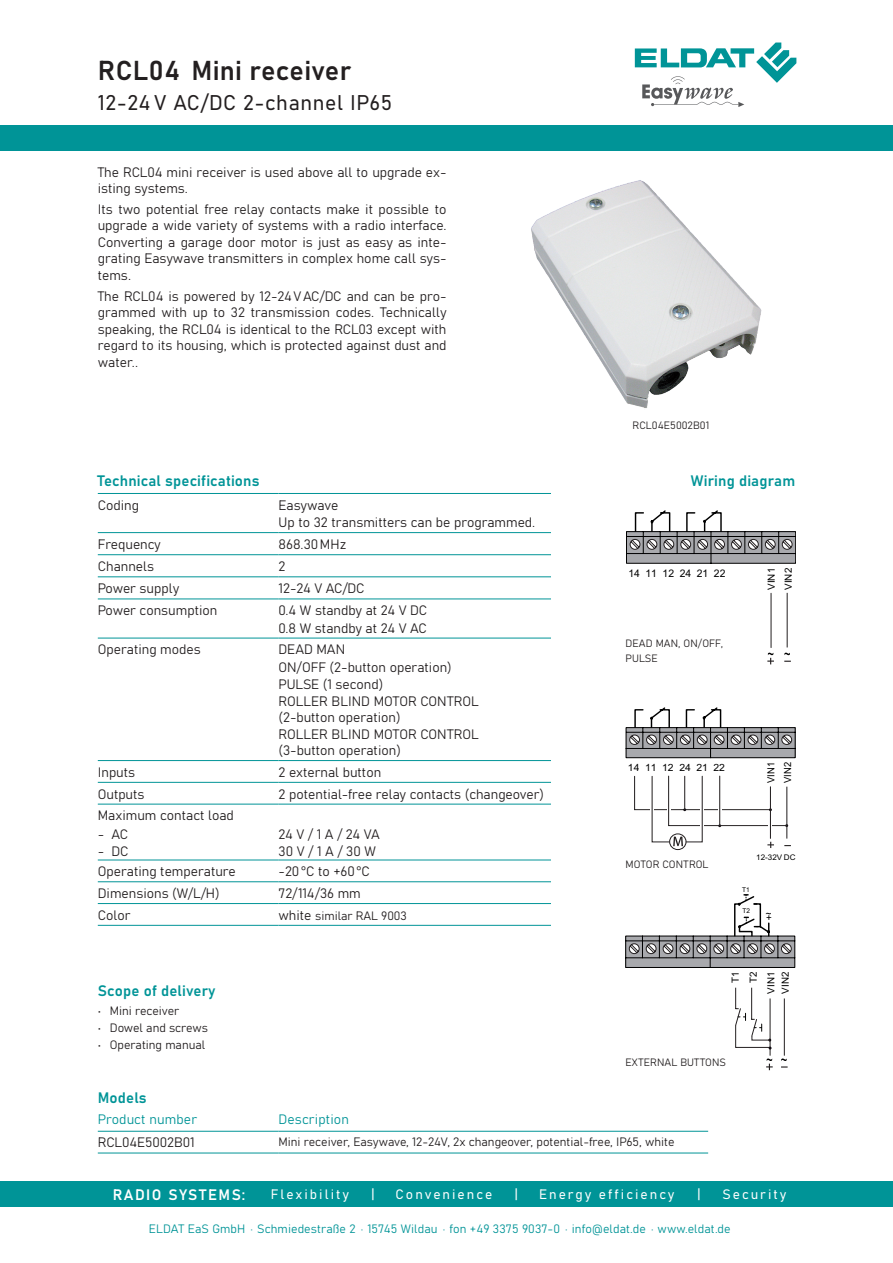
<style>
.page{position:relative;width:893px;height:1263px;background:#fff}
.page>*{position:absolute;margin:0;border:0;box-sizing:border-box;transform-origin:0 0}
.Inhalt_Empfänger{font:27px "Bahnschrift";letter-spacing:.01em;color:#231f20}
.Inhalt_Empfänger-2{font:21px "Bahnschrift";letter-spacing:.03em;color:#231f20}
.t1{font:15px "Bahnschrift";letter-spacing:.01em;color:#009497}
.t2{font:15px "Bahnschrift";letter-spacing:.1em;color:#fff}
.Fließtext{font:13.5px/16.5px "Bahnschrift";color:#231f20}
.t3{font:13.5px "Bahnschrift";letter-spacing:.15em;color:#fff}
.t4{font:13.5px "Bahnschrift";letter-spacing:.01em;color:#009497}
.Fließtext-2{font:12px "Bahnschrift";color:#231f20}
.t5{font:12px "Bahnschrift";letter-spacing:.01em;color:#009497}
.bildunter{font:10.5px/15px "Bahnschrift";letter-spacing:.01em;color:#231f20}
.t6{font:10.5px "Arial";color:#000}
.t7{font:9.9px/16.8px "Arial";color:#000}
.t8{font:9.9px "Arial";color:#000;scale:1.04 1}
.t9{font:9.9px/16.8px "Arial";color:#000;scale:.95 1}
.t10{font:9.75px "Arial";color:#000}
.t11{font:7.8px "Arial";color:#000;scale:1.04 1}
.t12{font:6.6px "Arial";color:#000}
.s1{font-size:13.5px}
</style>
<div class="page">
<div style="left:0;top:1181px;width:893px;height:26px;background:#009497"></div>
<div style="left:0;top:125px;width:893px;height:26px;background:#009497"></div>
<svg style="left:635px;top:43px;width:161px;height:64px"></svg>
<hr style="left:98px;top:493px;width:181px;height:1px;background:#009497">
<hr style="left:279px;top:493px;width:272px;height:1px;background:#009497">
<hr style="left:98px;top:532px;width:181px;height:1px;background:#009497">
<hr style="left:279px;top:532px;width:272px;height:1px;background:#009497">
<hr style="left:98px;top:554px;width:181px;height:1px;background:#009497">
<hr style="left:279px;top:554px;width:272px;height:1px;background:#009497">
<hr style="left:98px;top:577px;width:181px;height:1px;background:#009497">
<hr style="left:279px;top:577px;width:272px;height:1px;background:#009497">
<hr style="left:98px;top:599px;width:181px;height:1px;background:#009497">
<hr style="left:279px;top:599px;width:272px;height:1px;background:#009497">
<hr style="left:98px;top:638px;width:181px;height:1px;background:#009497">
<hr style="left:279px;top:638px;width:272px;height:1px;background:#009497">
<hr style="left:98px;top:760px;width:181px;height:1px;background:#009497">
<hr style="left:279px;top:760px;width:272px;height:1px;background:#009497">
<hr style="left:98px;top:782px;width:181px;height:1px;background:#009497">
<hr style="left:279px;top:782px;width:272px;height:1px;background:#009497">
<hr style="left:98px;top:804px;width:181px;height:1px;background:#009497">
<hr style="left:279px;top:804px;width:272px;height:1px;background:#009497">
<hr style="left:98px;top:860px;width:181px;height:1px;background:#009497">
<hr style="left:279px;top:860px;width:272px;height:1px;background:#009497">
<hr style="left:98px;top:881px;width:181px;height:1px;background:#009497">
<hr style="left:279px;top:881px;width:272px;height:1px;background:#009497">
<hr style="left:98px;top:903px;width:181px;height:1px;background:#009497">
<hr style="left:279px;top:903px;width:272px;height:1px;background:#009497">
<hr style="left:98px;top:925px;width:181px;height:1px;background:#009497">
<hr style="left:279px;top:925px;width:272px;height:1px;background:#009497">
<hr style="left:279px;top:1153px;width:429px;height:1px;background:#009497">
<hr style="left:98px;top:1153px;width:181px;height:1px;background:#009497">
<hr style="left:98px;top:1131px;width:181px;height:1px;background:#009497">
<hr style="left:279px;top:1131px;width:429px;height:1px;background:#009497">
<img style="left:531px;top:180px;width:231px;height:228px">
<svg style="left:626px;top:510px;width:169px;height:54px"></svg>
<svg style="left:767px;top:653px;width:7px;height:11px"></svg>
<svg style="left:784px;top:653px;width:6px;height:2px"></svg>
<hr style="left:787px;top:593px;width:1px;height:54px;background:#231f20">
<hr style="left:771px;top:593px;width:1px;height:55px;background:#231f20">
<div style="left:669px;top:833px;width:17px;height:17px;border:1px solid #231f20;border-radius:50%"></div>
<svg style="left:634px;top:775px;width:157px;height:73px"></svg>
<svg style="left:626px;top:707px;width:170px;height:52px"></svg>
<hr style="left:770px;top:998px;width:1px;height:58px;background:#231f20">
<svg style="left:625px;top:894px;width:170px;height:74px"></svg>
<svg style="left:735px;top:988px;width:36px;height:61px"></svg>
<hr style="left:784px;top:998px;width:1px;height:58px;background:#231f20">
<svg style="left:766px;top:1058px;width:7px;height:12px"></svg>
<svg style="left:781px;top:1058px;width:7px;height:9px"></svg>
<p class="Inhalt_Empfänger" style="left:98px;top:50px;width:255px">RCL04 Mini receiver</p>
<p class="Inhalt_Empfänger-2" style="left:98px;top:87px;width:296px">12-24 V AC/DC 2-channel IP65</p>
<p class="Fließtext" style="left:98px;top:163px;width:350px">The RCL04 mini receiver is used above all to upgrade ex&shy;isting systems.</p>
<p class="Fließtext" style="left:98px;top:200px;width:350px;text-align:justify">Its two potential free relay contacts make it possible to upgrade a wide variety of systems with a radio interface.<br>Converting a garage door motor is just as easy as inte&shy;grating Easywave transmitters in complex home call sys&shy;tems.</p>
<p class="Fließtext" style="left:98px;top:287px;width:350px;text-align:justify">The RCL04 is powered by 12-24VAC/DC and can be pro&shy;grammed with up to 32 transmission codes. Technically speaking, the RCL04 is identical to the RCL03 except with regard to its housing, which is protected against dust and water..</p>
<p class="bildunter" style="left:633px;top:417px;width:78px">RCL04E5002B01</p>
<p class="t1" style="left:97px;top:469px;width:164px">Technical specifications</p>
<p class="t1" style="left:691px;top:469px;width:106px">Wiring diagram</p>
<p class="Fließtext" style="left:98px;top:496px;width:43px">Coding</p>
<p class="Fließtext" style="left:279px;top:496px;width:61px">Easywave</p>
<p class="Fließtext" style="left:279px;top:513px;width:258px">Up to 32 transmitters can be programmed.</p>
<p class="Fließtext" style="left:98px;top:535px;width:64px">Frequency</p>
<p class="Fließtext" style="left:279px;top:535px;width:69px">868.30MHz</p>
<p class="Fließtext" style="left:98px;top:557px;width:58px">Channels</p>
<p class="Fließtext" style="left:279px;top:557px;width:8px">2</p>
<p class="Fließtext" style="left:98px;top:579px;width:83px">Power supply</p>
<p class="Fließtext" style="left:279px;top:579px;width:88px">12-24 V AC/DC</p>
<p class="Fließtext" style="left:98px;top:601px;width:121px">Power consumption</p>
<p class="Fließtext" style="left:279px;top:601px;width:150px">0.4 W standby at 24 V DC</p>
<p class="Fließtext" style="left:279px;top:619px;width:150px">0.8 W standby at 24 V AC</p>
<p class="Fließtext" style="left:98px;top:640px;width:104px">Operating modes</p>
<p class="Fließtext" style="left:279px;top:640px;width:68px">DEAD MAN</p>
<p class="Fließtext" style="left:279px;top:658px;width:175px">ON/OFF (2-button operation)</p>
<p class="Fließtext" style="left:279px;top:675px;width:202px">PULSE (1 second)<br>ROLLER BLIND MOTOR CONTROL (2-button operation)<br>ROLLER BLIND MOTOR CONTROL (3-button operation)</p>
<p class="Fließtext" style="left:98px;top:763px;width:39px">Inputs</p>
<p class="Fließtext" style="left:279px;top:763px;width:104px">2 external button</p>
<p class="Fließtext" style="left:98px;top:785px;width:48px">Outputs</p>
<p class="Fließtext" style="left:279px;top:785px;width:267px">2 potential-free relay contacts (changeover)</p>
<p class="Fließtext" style="left:98px;top:806px;width:138px">Maximum contact load</p>
<p class="Fließtext" style="left:98px;top:825px;width:32px">- AC</p>
<p class="Fließtext" style="left:279px;top:825px;width:103px">24 V / 1 A / 24 VA</p>
<p class="Fließtext" style="left:98px;top:842px;width:32px">- DC</p>
<p class="Fließtext" style="left:279px;top:842px;width:99px">30 V / 1 A / 30 W</p>
<p class="Fließtext" style="left:98px;top:862px;width:139px">Operating temperature</p>
<p class="Fließtext" style="left:279px;top:862px;width:93px">-20°C to +60°C</p>
<p class="Fließtext" style="left:98px;top:884px;width:123px">Dimensions (W/L/H)</p>
<p class="Fließtext" style="left:279px;top:884px;width:84px">72/114/36 mm</p>
<p class="Fließtext" style="left:98px;top:906px;width:34px">Color</p>
<p class="Fließtext-2" style="left:279px;top:906px;width:130px"><span class="s1">white</span> similar RAL 9003</p>
<p class="t1" style="left:98px;top:979px;width:119px">Scope of delivery</p>
<p class="Fließtext-2" style="left:98px;top:1001px;width:83px">• Mini receiver</p>
<p class="Fließtext-2" style="left:98px;top:1018px;width:112px">• Dowel and screws</p>
<p class="Fließtext-2" style="left:98px;top:1035px;width:109px">• Operating manual</p>
<p class="t6" style="left:680px;top:566px;width:13px">24</p>
<p class="t7" style="left:763px;top:590px;width:23px;rotate:-90deg">VIN1<br>VIN2</p>
<p class="t6" style="left:628px;top:566px;width:47px">14 11 12</p>
<p class="t6" style="left:714px;top:566px;width:13px">22</p>
<p class="t6" style="left:697px;top:566px;width:13px">21</p>
<p class="bildunter" style="left:626px;top:635px;width:99px">DEAD MAN, ON/OFF,<br>PULSE</p>
<p class="t8" style="left:679px;top:760px;width:13px">24</p>
<p class="t9" style="left:763px;top:783px;width:23px;rotate:-90deg">VIN1<br>VIN2</p>
<p class="t8" style="left:628px;top:760px;width:45px">14 11 12</p>
<p class="t8" style="left:713px;top:760px;width:13px">22</p>
<p class="t8" style="left:696px;top:760px;width:13px">21</p>
<p class="bildunter" style="left:626px;top:856px;width:84px">MOTOR CONTROL</p>
<p class="t11" style="left:756px;top:852px;width:39px">12-32V DC</p>
<p class="t12" style="left:742px;top:885px;width:9px">T1</p>
<p class="t12" style="left:743px;top:907px;width:9px">T2</p>
<p class="t10" style="left:766px;top:906px;width:7px">~</p>
<p class="t10" style="left:766px;top:911px;width:7px">+</p>
<p class="t7" style="left:726px;top:983px;width:13px;line-height:18px;rotate:-90deg">T1<br>T2</p>
<p class="t7" style="left:777px;top:994px;width:23px;rotate:-90deg">VIN2</p>
<p class="t7" style="left:763px;top:994px;width:23px;rotate:-90deg">VIN1</p>
<p class="bildunter" style="left:626px;top:1054px;width:102px">EXTERNAL BUTTONS</p>
<p class="t1" style="left:98px;top:1086px;width:50px">Models</p>
<p class="t4" style="left:98px;top:1109px;width:101px">Product number</p>
<p class="t4" style="left:279px;top:1109px;width:72px">Description</p>
<p class="Fließtext" style="left:98px;top:1133px;width:98px">RCL04E5002B01</p>
<p class="Fließtext-2" style="left:279px;top:1133px;width:397px">Mini receiver, Easywave, 12-24V, 2x changeover, potential-free, IP65, white</p>
<p class="t2" style="left:113px;top:1183px;width:134px">RADIO SYSTEMS:</p>
<p class="t3" style="left:271px;top:1184px;width:80px">Flexibility</p>
<p class="t3" style="left:371px;top:1184px;width:5px">|</p>
<p class="t3" style="left:396px;top:1184px;width:98px">Convenience</p>
<p class="t3" style="left:514px;top:1184px;width:5px">|</p>
<p class="t3" style="left:539px;top:1184px;width:137px">Energy efficiency</p>
<p class="t3" style="left:697px;top:1184px;width:5px">|</p>
<p class="t3" style="left:722px;top:1184px;width:65px">Security</p>
<p class="t5" style="left:149px;top:1220px;width:583px">ELDAT EaS GmbH · Schmiedestraße 2 · 15745 Wildau · fon +49 3375 9037-0 · info@eldat.de · www.eldat.de</p>
</div>
